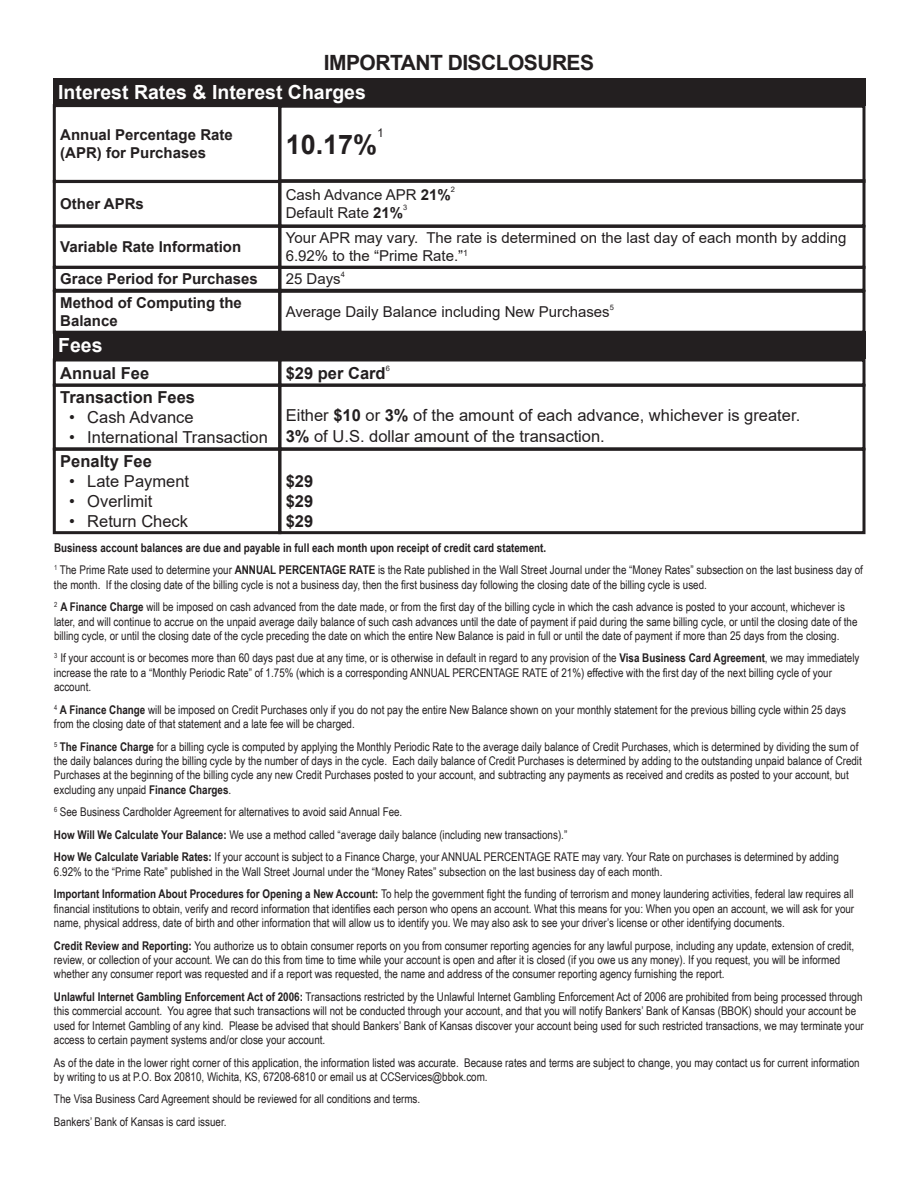
<style>
.page{position:relative;width:918px;height:1188px;background:#fff}
.page>*{position:absolute;margin:0;border:0;box-sizing:border-box;transform-origin:0 0}
.t1{font:700 27px "Arial";color:#231f20}
.t2{font:700 21px "Arial";letter-spacing:-.025em;color:#231f20}
.t3{font:700 19.5px "Arial";color:#fff}
.t4{font:16.5px "Arial";color:#231f20}
.t5{font:700 16.5px "Arial";color:#231f20}
.t6{font:15px/18px "Arial";color:#231f20}
.t7{font:700 15px/18px "Arial";color:#231f20}
.t8{font:12px/14.4px "Arial Narrow";color:#231f20}
.t9{font:700 12px "Arial Narrow";color:#231f20}
.t10{font:12px "Arial";color:#231f20}
.t11{font:7.5px "Arial";color:#231f20}
.s1{font-weight:700}
.s2{font-family:"Arial Rounded MT Bold";font-weight:400;color:#fff}
.s3{font-family:"Minion Pro";color:#fff}
.s4{font-family:"Arial Rounded MT Bold";color:#fff}
</style>
<div class="page">
<div style="left:278px;top:105px;width:588px;height:78px;border:3px solid #231f20"></div>
<div style="left:53px;top:331px;width:813px;height:27px;background:#231f20"></div>
<div style="left:53px;top:104px;width:228px;height:79px;border:3px solid #231f20"></div>
<div style="left:53px;top:180px;width:228px;height:47px;border:3px solid #231f20"></div>
<div style="left:53px;top:225px;width:228px;height:44px;border:3px solid #231f20"></div>
<div style="left:53px;top:266px;width:228px;height:26px;border:3px solid #231f20"></div>
<div style="left:53px;top:290px;width:228px;height:44px;border:3px solid #231f20"></div>
<div style="left:278px;top:179px;width:588px;height:48px;border:3px solid #231f20"></div>
<svg style="left:277px;top:223px;width:589px;height:47px"></svg>
<div style="left:278px;top:266px;width:588px;height:26px;border:3px solid #231f20"></div>
<div style="left:278px;top:290px;width:588px;height:44px;border:3px solid #231f20"></div>
<div style="left:53px;top:358px;width:228px;height:29px;border:3px solid #231f20"></div>
<div style="left:278px;top:358px;width:588px;height:29px;border:3px solid #231f20"></div>
<div style="left:53px;top:384px;width:228px;height:66px;border:3px solid #231f20"></div>
<div style="left:278px;top:384px;width:588px;height:66px;border:3px solid #231f20"></div>
<div style="left:53px;top:448px;width:228px;height:86px;border:3px solid #231f20"></div>
<div style="left:278px;top:448px;width:588px;height:86px;border:3px solid #231f20"></div>
<div style="left:53px;top:78px;width:813px;height:28px;background:#231f20"></div>
<p class="t2" style="left:324px;top:48px;width:272px">IMPORTANT DISCLOSURES</p>
<p class="t3" style="left:58px;top:78px;width:309px">Interest Rates &amp; Interest Charges</p>
<p class="t7" style="left:60px;top:126px;width:174px">Annual Percentage Rate (APR) for Purchases</p>
<p class="t7" style="left:60px;top:195px;width:85px">Other APRs</p>
<p class="t7" style="left:60px;top:238px;width:182px">Variable Rate Information</p>
<p class="t7" style="left:60px;top:270px;width:199px">Grace Period for Purchases</p>
<p class="t7" style="left:60px;top:294px;width:183px">Method of Computing the<br>Balance</p>
<p class="t3" style="left:58px;top:331px;width:46px">Fees</p>
<p class="t10" style="left:377px;top:125px;width:8px">1</p>
<p class="t1" style="left:286px;top:125px;width:93px">10.17%</p>
<p class="t6" style="left:286px;top:185px;width:167px">Cash Advance APR <span class="s1">21%</span></p>
<p class="t11" style="left:451px;top:184px;width:6px">2</p>
<p class="t6" style="left:286px;top:203px;width:119px">Default Rate <span class="s1">21%</span></p>
<p class="t11" style="left:403px;top:202px;width:6px">3</p>
<p class="t6" style="left:286px;top:229px;width:562px">Your APR may vary. The rate is determined on the last day of each month by adding<br>6.92% to the “Prime Rate.”<sup>1</sup></p>
<p class="t6" style="left:286px;top:270px;width:57px">25 Days</p>
<p class="t11" style="left:341px;top:269px;width:6px">4</p>
<p class="t6" style="left:286px;top:303px;width:326px">Average Daily Balance including New Purchases</p>
<p class="t11" style="left:610px;top:302px;width:6px">5</p>
<p class="t11" style="left:386px;top:363px;width:6px">6</p>
<p class="t5" style="left:60px;top:361px;width:110px">Annual Fee <span class="s2">et</span></p>
<p class="t5" style="left:286px;top:361px;width:168px">$29 per Card <span class="s2">Interest</span></p>
<p class="t5" style="left:60px;top:386px;width:136px">Transaction Fees</p>
<p class="t4" style="left:69px;top:406px;width:126px">• Cash Advance</p>
<p class="t4" style="left:69px;top:426px;width:200px">• International Transaction</p>
<p class="t4" style="left:286px;top:403px;width:516px">Either <span class="s1">$10</span> or <span class="s1">3%</span> of the amount of each advance, whichever is greater.</p>
<p class="t4" style="left:286px;top:425px;width:435px"><span class="s1">3%</span> of U.S. dollar amount of the transaction. <span class="s3">Rates</span> <span class="s4">Interest</span></p>
<p class="t5" style="left:60px;top:450px;width:93px">Penalty Fee</p>
<p class="t4" style="left:69px;top:470px;width:121px">• Late Payment</p>
<p class="t4" style="left:69px;top:490px;width:85px">• Overlimit</p>
<p class="t4" style="left:69px;top:510px;width:120px">• Return Check</p>
<p class="t5" style="left:286px;top:470px;width:29px">$29</p>
<p class="t5" style="left:286px;top:489px;width:29px">$29</p>
<p class="t9" style="left:54px;top:538px;width:494px">Business account balances are due and payable in full each month upon receipt of credit card statement.</p>
<p class="t8" style="left:54px;top:562px;width:810px"><sup>1</sup> The Prime Rate used to determine your <span class="s1">ANNUAL PERCENTAGE RATE</span> is the Rate published in the Wall Street Journal under the “Money Rates” subsection on the last business day of the month. If the closing date of the billing cycle is not a business day, then the first business day following the closing date of the billing cycle is used.</p>
<p class="t8" style="left:54px;top:599px;width:805px"><sup>2</sup> <span class="s1">A Finance Charge</span> will be imposed on cash advanced from the date made, or from the first day of the billing cycle in which the cash advance is posted to your account, whichever is later, and will continue to accrue on the unpaid average daily balance of such cash advances until the date of payment if paid during the same billing cycle, or until the closing date of the billing cycle, or until the closing date of the cycle preceding the date on which the entire New Balance is paid in full or until the date of payment if more than 25 days from the closing.</p>
<p class="t8" style="left:54px;top:651px;width:807px"><sup>3</sup> If your account is or becomes more than 60 days past due at any time, or is otherwise in default in regard to any provision of the <span class="s1">Visa Business Card Agreement</span>, we may immediately increase the rate to a “Monthly Periodic Rate” of 1.75% (which is a corresponding ANNUAL PERCENTAGE RATE of 21%) effective with the first day of the next billing cycle of your account.</p>
<p class="t8" style="left:54px;top:702px;width:794px"><sup>4</sup> <span class="s1">A Finance Change</span> will be imposed on Credit Purchases only if you do not pay the entire New Balance shown on your monthly statement for the previous billing cycle within 25 days from the closing date of that statement and a late fee will be charged.</p>
<p class="t8" style="left:54px;top:739px;width:809px"><sup>5</sup> <span class="s1">The Finance Charge</span> for a billing cycle is computed by applying the Monthly Periodic Rate to the average daily balance of Credit Purchases, which is determined by dividing the sum of the daily balances during the billing cycle by the number of days in the cycle. Each daily balance of Credit Purchases is determined by adding to the outstanding unpaid balance of Credit</p>
<p class="t8" style="left:54px;top:768px;width:796px">Purchases at the beginning of the billing cycle any new Credit Purchases posted to your account, and subtracting any payments as received and credits as posted to your account, but excluding any unpaid <span class="s1">Finance Charges</span>.</p>
<p class="t8" style="left:54px;top:804px;width:350px"><sup>6</sup> See Business Cardholder Agreement for alternatives to avoid said Annual Fee.</p>
<p class="t8" style="left:54px;top:827px;width:515px"><span class="s1">How Will We Calculate Your Balance:</span> We use a method called “average daily balance (including new transactions).”</p>
<p class="t8" style="left:54px;top:849px;width:786px"><span class="s1">How We Calculate Variable Rates:</span> If your account is subject to a Finance Charge, your ANNUAL PERCENTAGE RATE may vary. Your Rate on purchases is determined by adding<br>6.92% to the “Prime Rate” published in the Wall Street Journal under the “Money Rates” subsection on the last business day of each month.</p>
<p class="t8" style="left:54px;top:886px;width:802px;text-align:justify"><span class="s1">Important Information About Procedures for Opening a New Account:</span> To help the government fight the funding of terrorism and money laundering activities, federal law requires all financial institutions to obtain, verify and record information that identifies each person who opens an account. What this means for you: When you open an account, we will ask for your name, physical address, date of birth and other information that will allow us to identify you. We may also ask to see your driver’s license or other identifying documents.</p>
<p class="t8" style="left:54px;top:938px;width:802px"><span class="s1">Credit Review and Reporting:</span> You authorize us to obtain consumer reports on you from consumer reporting agencies for any lawful purpose, including any update, extension of credit, review, or collection of your account. We can do this from time to time while your account is open and after it is closed (if you owe us any money). If you request, you will be informed whether any consumer report was requested and if a report was requested, the name and address of the consumer reporting agency furnishing the report.</p>
<p class="t8" style="left:54px;top:989px;width:811px"><span class="s1">Unlawful Internet Gambling Enforcement Act of 2006:</span> Transactions restricted by the Unlawful Internet Gambling Enforcement Act of 2006 are prohibited from being processed through this commercial account. You agree that such transactions will not be conducted through your account, and that you will notify Bankers’ Bank of Kansas (BBOK) should your account be used for Internet Gambling of any kind. Please be advised that should Bankers’ Bank of Kansas discover your account being used for such restricted transactions, we may terminate your access to certain payment systems and/or close your account.</p>
<p class="t8" style="left:54px;top:1055px;width:807px">As of the date in the lower right corner of this application, the information listed was accurate. Because rates and terms are subject to change, you may contact us for current information by writing to us at P.O. Box 20810, Wichita, KS, 67208-6810 or email us at CCServices@bbok.com.</p>
<p class="t8" style="left:54px;top:1092px;width:368px">The Visa Business Card Agreement should be reviewed for all conditions and terms.</p>
<p class="t8" style="left:54px;top:1114px;width:174px">Bankers’ Bank of Kansas is card issuer.</p>
</div>
